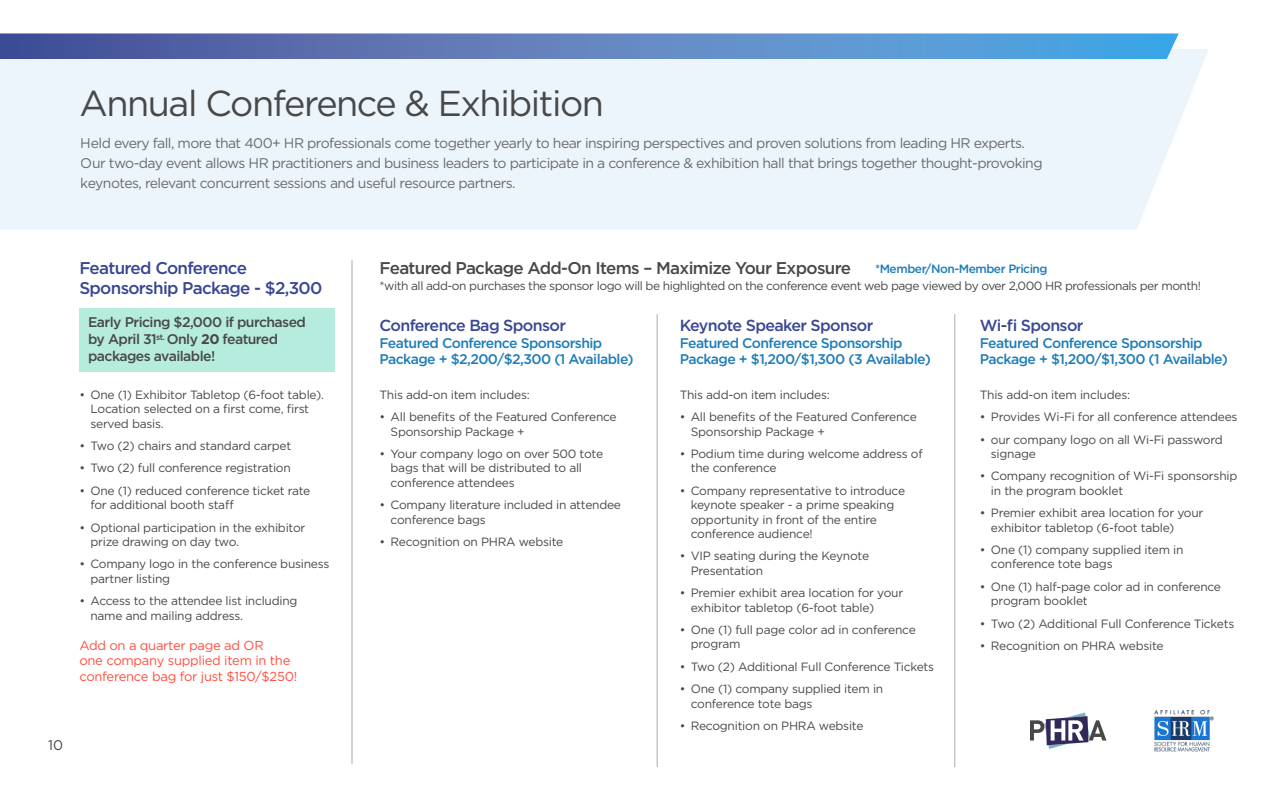
<style>
.page{position:relative;width:1280px;height:800px;background:#fff}
.page>*{position:absolute;margin:0;border:0;box-sizing:border-box;transform-origin:0 0}
.t1{font:36px "Gotham";letter-spacing:-.04em;color:#484848}
.t2{font:500 17px "Gotham";letter-spacing:-.04em;color:#484848}
.t3{font:500 17px/20.4px "Gotham";letter-spacing:-.04em;color:#394792}
.t4{font:500 16px "Gotham";letter-spacing:-.04em;color:#394792}
.t5{font:14px/20px "Gotham";letter-spacing:-.04em;color:#484848}
.t6{font:500 14px/16.8px "Gotham";letter-spacing:-.04em;color:#1f7db8}
.t7{font:500 14px/16.8px "Gotham";letter-spacing:-.04em;color:#484848}
.t8{font:13px/15.6px "Gotham";letter-spacing:-.02em;color:#ff4e3e}
.t9{font:12px/14.4px "Gotham";letter-spacing:-.02em;color:#484848}
.t10{font:12px "Gotham";letter-spacing:-.04em;color:#484848}
.t11{font:500 12px "Gotham";letter-spacing:-.04em;color:#1f7db8}
.s1{font-weight:700}
</style>
<div class="page">
<div style="left:0;top:49px;width:1209px;height:181px;background:#edf5fc"></div>
<svg style="left:0;top:33px;width:1179px;height:26px;background:#5b83c0"></svg>
<div style="left:79px;top:308px;width:256px;height:64px;background:#b6ecde"></div>
<hr style="left:352px;top:260px;width:1px;height:504px;background:#aaa">
<hr style="left:657px;top:314px;width:1px;height:453px;background:#aaa">
<hr style="left:955px;top:314px;width:1px;height:453px;background:#aaa">
<svg style="left:1030px;top:712px;width:76px;height:37px"></svg>
<img style="left:1154px;top:710px;width:60px;height:42px">
<h1 class="t1" style="left:79px;top:80px;width:526px">Annual Conference &amp; Exhibition</h1>
<p class="t5" style="left:81px;top:133px;width:963px">Held every fall, more that 400+ HR professionals come together yearly to hear inspiring perspectives and proven solutions from leading HR experts.<br>Our two-day event allows HR practitioners and business leaders to participate in a conference &amp; exhibition hall that brings together thought-provoking keynotes, relevant concurrent sessions and useful resource partners.</p>
<p class="t5" style="left:48px;top:735px;width:17px">10</p>
<h2 class="t3" style="left:79px;top:257px;width:245px">Featured Conference<br>Sponsorship Package - $2,300</h2>
<h2 class="t2" style="left:380px;top:256px;width:473px">Featured Package Add-On Items – Maximize Your Exposure</h2>
<p class="t11" style="left:875px;top:261px;width:174px">*Member/Non-Member Pricing</p>
<p class="t10" style="left:380px;top:278px;width:823px">*with all add-on purchases the sponsor logo will be highlighted on the conference event web page viewed by over 2,000 HR professionals per month!</p>
<p class="t7" style="left:88px;top:314px;width:219px">Early Pricing $2,000 if purchased by April 31<sup>st.</sup> Only <span class="s1">20</span> featured packages available!</p>
<p class="t9" style="left:90px;top:387px;width:235px;text-indent:-11px">• One (1) Exhibitor Tabletop (6-foot table).<br>Location selected on a first come, first served basis.</p>
<p class="t9" style="left:79px;top:438px;width:213px">• Two (2) chairs and standard carpet</p>
<p class="t9" style="left:79px;top:461px;width:213px">• Two (2) full conference registration</p>
<p class="t9" style="left:90px;top:483px;width:221px;text-indent:-11px">• One (1) reduced conference ticket rate for additional booth staff</p>
<p class="t9" style="left:90px;top:520px;width:216px;text-indent:-11px">• Optional participation in the exhibitor prize drawing on day two.</p>
<p class="t9" style="left:90px;top:557px;width:240px;text-indent:-11px">• Company logo in the conference business partner listing</p>
<p class="t9" style="left:90px;top:594px;width:209px;text-indent:-11px">• Access to the attendee list including name and mailing address.</p>
<p class="t8" style="left:79px;top:637px;width:219px">Add on a quarter page ad OR<br>one company supplied item in the conference bag for just $150/$250!</p>
<h3 class="t4" style="left:380px;top:315px;width:188px">Conference Bag Sponsor</h3>
<p class="t6" style="left:380px;top:334px;width:256px">Featured Conference Sponsorship<br>Package + $2,200/$2,300 (1 Available)</p>
<p class="t9" style="left:380px;top:387px;width:152px">This add-on item includes:</p>
<p class="t9" style="left:391px;top:410px;width:228px;text-indent:-11px">• All benefits of the Featured Conference<br>Sponsorship Package +</p>
<p class="t9" style="left:391px;top:446px;width:214px;text-indent:-11px">• Your company logo on over 500 tote bags that will be distributed to all conference attendees</p>
<p class="t9" style="left:391px;top:498px;width:232px;text-indent:-11px">• Company literature included in attendee conference bags</p>
<p class="t9" style="left:380px;top:534px;width:185px">• Recognition on PHRA website</p>
<h3 class="t4" style="left:680px;top:315px;width:195px">Keynote Speaker Sponsor</h3>
<p class="t6" style="left:680px;top:334px;width:253px">Featured Conference Sponsorship<br>Package + $1,200/$1,300 (3 Available)</p>
<p class="t9" style="left:680px;top:387px;width:152px">This add-on item includes:</p>
<p class="t9" style="left:691px;top:410px;width:228px;text-indent:-11px">• All benefits of the Featured Conference<br>Sponsorship Package +</p>
<p class="t9" style="left:691px;top:446px;width:234px;text-indent:-11px">• Podium time during welcome address of the conference</p>
<p class="t9" style="left:691px;top:483px;width:216px;text-indent:-11px">• Company representative to introduce keynote speaker - a prime speaking opportunity in front of the entire conference audience!</p>
<p class="t9" style="left:691px;top:549px;width:180px;text-indent:-11px">• VIP seating during the Keynote<br>Presentation</p>
<p class="t9" style="left:691px;top:586px;width:214px;text-indent:-11px">• Premier exhibit area location for your exhibitor tabletop (6-foot table)</p>
<p class="t9" style="left:691px;top:622px;width:227px;text-indent:-11px">• One (1) full page color ad in conference program</p>
<p class="t9" style="left:680px;top:659px;width:256px">• Two (2) Additional Full Conference Tickets</p>
<p class="t9" style="left:691px;top:682px;width:194px;text-indent:-11px">• One (1) company supplied item in conference tote bags</p>
<p class="t9" style="left:680px;top:718px;width:185px">• Recognition on PHRA website</p>
<h3 class="t4" style="left:980px;top:315px;width:105px">Wi-fi Sponsor</h3>
<p class="t6" style="left:980px;top:334px;width:250px">Featured Conference Sponsorship<br>Package + $1,200/$1,300 (1 Available)</p>
<p class="t9" style="left:980px;top:387px;width:152px">This add-on item includes:</p>
<p class="t9" style="left:980px;top:410px;width:259px">• Provides Wi-Fi for all conference attendees</p>
<p class="t9" style="left:991px;top:432px;width:233px;text-indent:-11px">• our company logo on all Wi-Fi password signage</p>
<p class="t9" style="left:991px;top:469px;width:248px;text-indent:-11px">• Company recognition of Wi-Fi sponsorship in the program booklet</p>
<p class="t9" style="left:991px;top:506px;width:214px;text-indent:-11px">• Premier exhibit area location for your exhibitor tabletop (6-foot table)</p>
<p class="t9" style="left:991px;top:542px;width:194px;text-indent:-11px">• One (1) company supplied item in conference tote bags</p>
<p class="t9" style="left:991px;top:579px;width:232px;text-indent:-11px">• One (1) half-page color ad in conference program booklet</p>
<p class="t9" style="left:980px;top:616px;width:256px">• Two (2) Additional Full Conference Tickets</p>
<p class="t9" style="left:980px;top:638px;width:185px">• Recognition on PHRA website</p>
</div>
